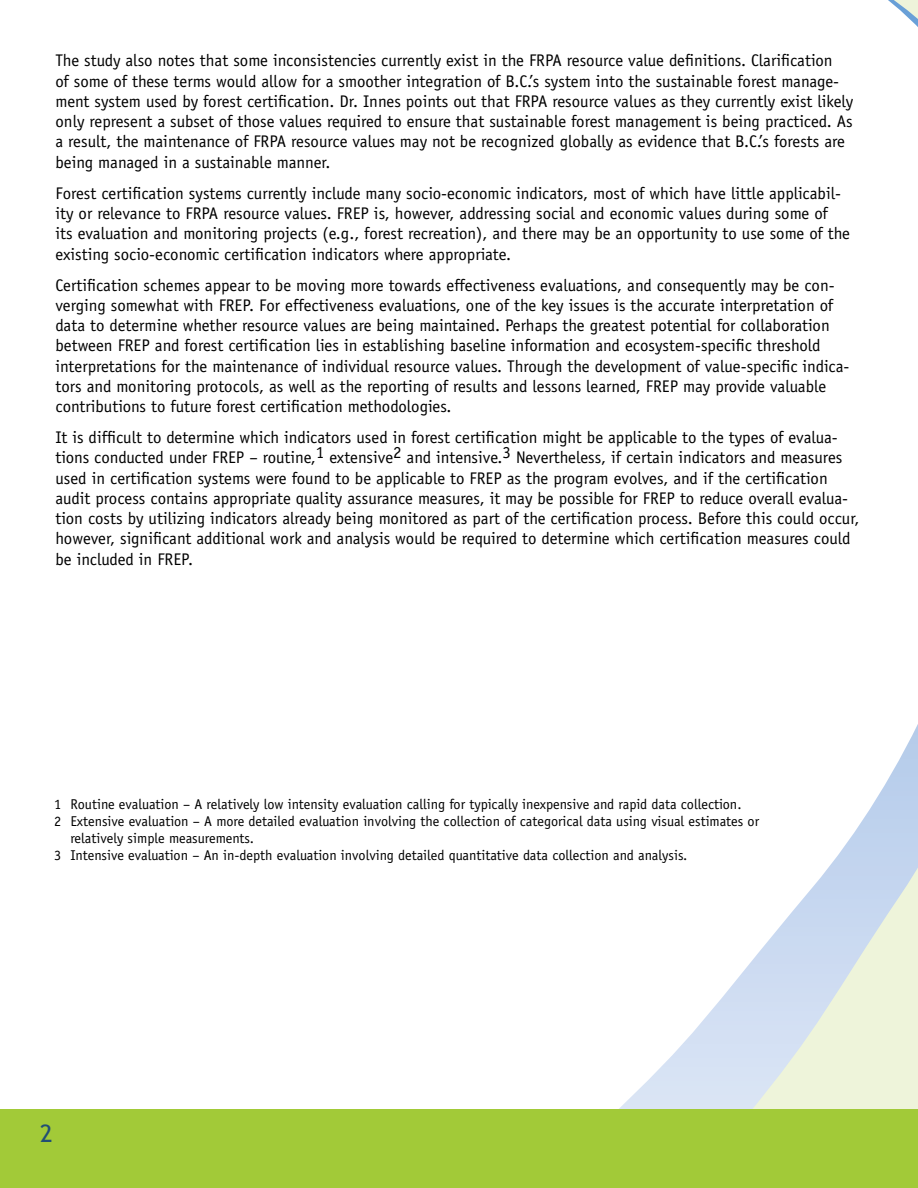
<style>
.page{position:relative;width:918px;height:1188px;background:#fff}
.page>*{position:absolute;margin:0;border:0;box-sizing:border-box;transform-origin:0 0}
.t1{font:24px "Trebuchet MS";color:#214f75}
.t2{font:16.8px/20.2px "Officina Sans";color:#000}
.t3{font:14.25px "Officina Sans";color:#000}
</style>
<div class="page">
<svg style="left:621px;top:0;width:297px;height:1109px"></svg>
<div style="left:0;top:1109px;width:918px;height:79px;background:#a2ca38"></div>
<p class="t2" style="left:56px;top:51px;width:799px">The study also notes that some inconsistencies currently exist in the FRPA resource value definitions. Clarification<br>of some of these terms would allow for a smoother integration of B.C.’s system into the sustainable forest manage&shy;ment system used by forest certification. Dr. Innes points out that FRPA resource values as they currently exist likely only represent a subset of those values required to ensure that sustainable forest management is being practiced. As a result, the maintenance of FRPA resource values may not be recognized globally as evidence that B.C.’s forests are being managed in a sustainable manner.</p>
<p class="t2" style="left:55px;top:183px;width:796px">Forest certification systems currently include many socio-economic indicators, most of which have little applicabil&shy;ity or relevance to FRPA resource values. FREP is, however, addressing social and economic values during some of<br>its evaluation and monitoring projects (e.g., forest recreation), and there may be an opportunity to use some of the existing socio-economic certification indicators where appropriate.</p>
<p class="t2" style="left:55px;top:275px;width:796px">Certification schemes appear to be moving more towards effectiveness evaluations, and consequently may be con&shy;verging somewhat with FREP. For effectiveness evaluations, one of the key issues is the accurate interpretation of data to determine whether resource values are being maintained. Perhaps the greatest potential for collaboration between FREP and forest certification lies in establishing baseline information and ecosystem-specific threshold interpretations for the maintenance of individual resource values. Through the development of value-specific indica&shy;tors and monitoring protocols, as well as the reporting of results and lessons learned, FREP may provide valuable contributions to future forest certification methodologies.</p>
<p class="t2" style="left:55px;top:427px;width:805px">It is difficult to determine which indicators used in forest certification might be applicable to the types of evalua&shy;tions conducted under FREP – routine,1 extensive2 and intensive.3 Nevertheless, if certain indicators and measures used in certification systems were found to be applicable to FREP as the program evolves, and if the certification audit process contains appropriate quality assurance measures, it may be possible for FREP to reduce overall evalua&shy;tion costs by utilizing indicators already being monitored as part of the certification process. Before this could occur, however, significant additional work and analysis would be required to determine which certification measures could be included in FREP.</p>
<p class="t3" style="left:54px;top:796px;width:689px">1 Routine evaluation – A relatively low intensity evaluation calling for typically inexpensive and rapid data collection.</p>
<p class="t3" style="left:54px;top:813px;width:707px">2 Extensive evaluation – A more detailed evaluation involving the collection of categorical data using visual estimates or</p>
<p class="t3" style="left:70px;top:830px;width:185px">relatively simple measurements.</p>
<p class="t3" style="left:54px;top:847px;width:635px">3 Intensive evaluation – An in-depth evaluation involving detailed quantitative data collection and analysis.</p>
<h1 class="t1" style="left:40px;top:1119px;width:14px">2</h1>
</div>
